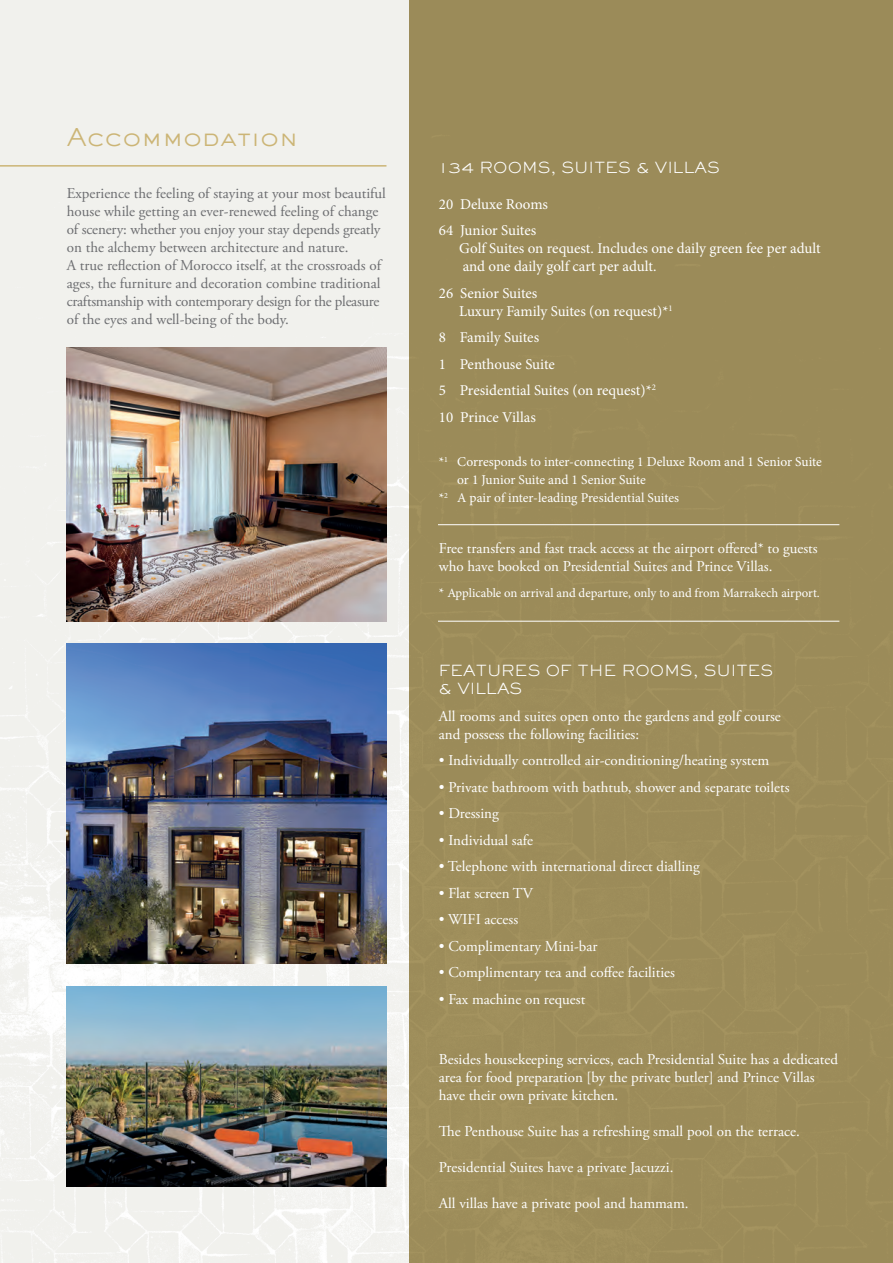
<style>
.page{position:relative;width:893px;height:1263px;background:#fff}
.page>*{position:absolute;margin:0;border:0;box-sizing:border-box;transform-origin:0 0}
.t1{font:300 24px "Sackers Gothic";color:#ccb576}
.t2{font:15px/18px "Adobe Garamond Pro";color:#fff}
.t3{font:15px/18px "Adobe Garamond Pro";color:#6c6d70}
.t4{font:15px/18px "Minion Pro";color:#fff}
.t5{font:300 15px/18px "Sackers Gothic";color:#fff}
.t6{font:13.5px/18px "Minion Pro";color:#fff}
.t7{font:12.75px "Minion Pro";letter-spacing:-.005em;color:#fff}
.s1{font-size:13.5px}
</style>
<div class="page">
<img style="left:0;top:0;width:409px;height:1263px">
<hr style="left:0;top:165px;width:386px;height:2px;background:#ccb576">
<img style="left:67px;top:348px;width:319px;height:273px">
<img style="left:67px;top:986px;width:319px;height:200px">
<div style="left:409px;top:0;width:484px;height:1263px;background:#9b8b59"></div>
<img style="left:67px;top:643px;width:319px;height:321px">
<hr style="left:438px;top:524px;width:401px;height:1px;background:#fff">
<hr style="left:438px;top:621px;width:401px;height:1px;background:#fff">
<p class="t1" style="left:67px;top:121px;width:233px">Accommodation</p>
<p class="t3" style="left:67px;top:185px;width:321px">Experience the feeling of staying at your most beautiful house while getting an ever-renewed feeling of change of scenery: whether you enjoy your stay depends greatly on the alchemy between architecture and nature.</p>
<p class="t3" style="left:67px;top:257px;width:316px;text-align:justify">A true reflection of Morocco itself, at the crossroads of ages, the furniture and decoration combine traditional craftsmanship with contemporary design for the pleasure of the eyes and well-being of the body.</p>
<p class="t5" style="left:439px;top:158px;width:282px">134 ROOMS, SUITES &amp; VILLAS</p>
<p class="t4" style="left:439px;top:195px;width:111px">20 Deluxe Rooms</p>
<p class="t4" style="left:459px;top:222px;width:363px;text-indent:-20px">64 Junior Suites<br>Golf Suites on request. Includes one daily green fee per adult</p>
<p class="t4" style="left:463px;top:258px;width:195px">and one daily golf cart per adult.</p>
<p class="t4" style="left:439px;top:284px;width:100px">26 Senior Suites</p>
<p class="t4" style="left:459px;top:302px;width:215px">Luxury Family Suites (on request)*<sup>1</sup></p>
<p class="t4" style="left:439px;top:329px;width:102px">8 Family Suites</p>
<p class="t4" style="left:439px;top:355px;width:118px">1 Penthouse Suite</p>
<p class="t4" style="left:439px;top:382px;width:219px">5 Presidential Suites (on request)*<sup>2</sup></p>
<p class="t4" style="left:439px;top:408px;width:99px">10 Prince Villas</p>
<p class="t6" style="left:457px;top:453px;width:366px;text-indent:-18px">*<sup>1</sup> Corresponds to inter-connecting 1 Deluxe Room and 1 Senior Suite or 1 Junior Suite and 1 Senior Suite</p>
<p class="t6" style="left:439px;top:489px;width:242px">*<sup>2</sup> A pair of inter-leading Presidential Suites</p>
<p class="t2" style="left:439px;top:540px;width:380px">Free transfers and fast track access at the airport offered* to guests who have booked on Presidential Suites and Prince Villas.</p>
<p class="t7" style="left:439px;top:585px;width:383px"><span class="s1">*</span> Applicable on arrival and departure, only to and from Marrakech airport.</p>
<p class="t5" style="left:439px;top:661px;width:336px">FEATURES OF THE ROOMS, SUITES &amp; VILLAS</p>
<p class="t2" style="left:439px;top:707px;width:343px">All rooms and suites open onto the gardens and golf course and possess the following facilities:</p>
<p class="t2" style="left:439px;top:752px;width:332px">• Individually controlled air-conditioning/heating system</p>
<p class="t2" style="left:439px;top:778px;width:352px">• Private bathroom with bathtub, shower and separate toilets</p>
<p class="t2" style="left:439px;top:805px;width:61px">• Dressing</p>
<p class="t2" style="left:439px;top:831px;width:96px">• Individual safe</p>
<p class="t2" style="left:439px;top:858px;width:262px">• Telephone with international direct dialling</p>
<p class="t2" style="left:439px;top:884px;width:96px">• Flat screen TV</p>
<p class="t2" style="left:439px;top:911px;width:81px">• WIFI access</p>
<p class="t2" style="left:439px;top:937px;width:160px">• Complimentary Mini-bar</p>
<p class="t2" style="left:439px;top:964px;width:238px">• Complimentary tea and coffee facilities</p>
<p class="t2" style="left:439px;top:990px;width:148px">• Fax machine on request</p>
<p class="t2" style="left:439px;top:1051px;width:401px">Besides housekeeping services, each Presidential Suite has a dedicated area for food preparation [by the private butler] and Prince Villas have their own private kitchen.</p>
<p class="t2" style="left:439px;top:1123px;width:363px">The Penthouse Suite has a refreshing small pool on the terrace.</p>
<p class="t2" style="left:439px;top:1159px;width:236px">Presidential Suites have a private Jacuzzi.</p>
<p class="t2" style="left:439px;top:1195px;width:251px">All villas have a private pool and hammam.</p>
</div>
